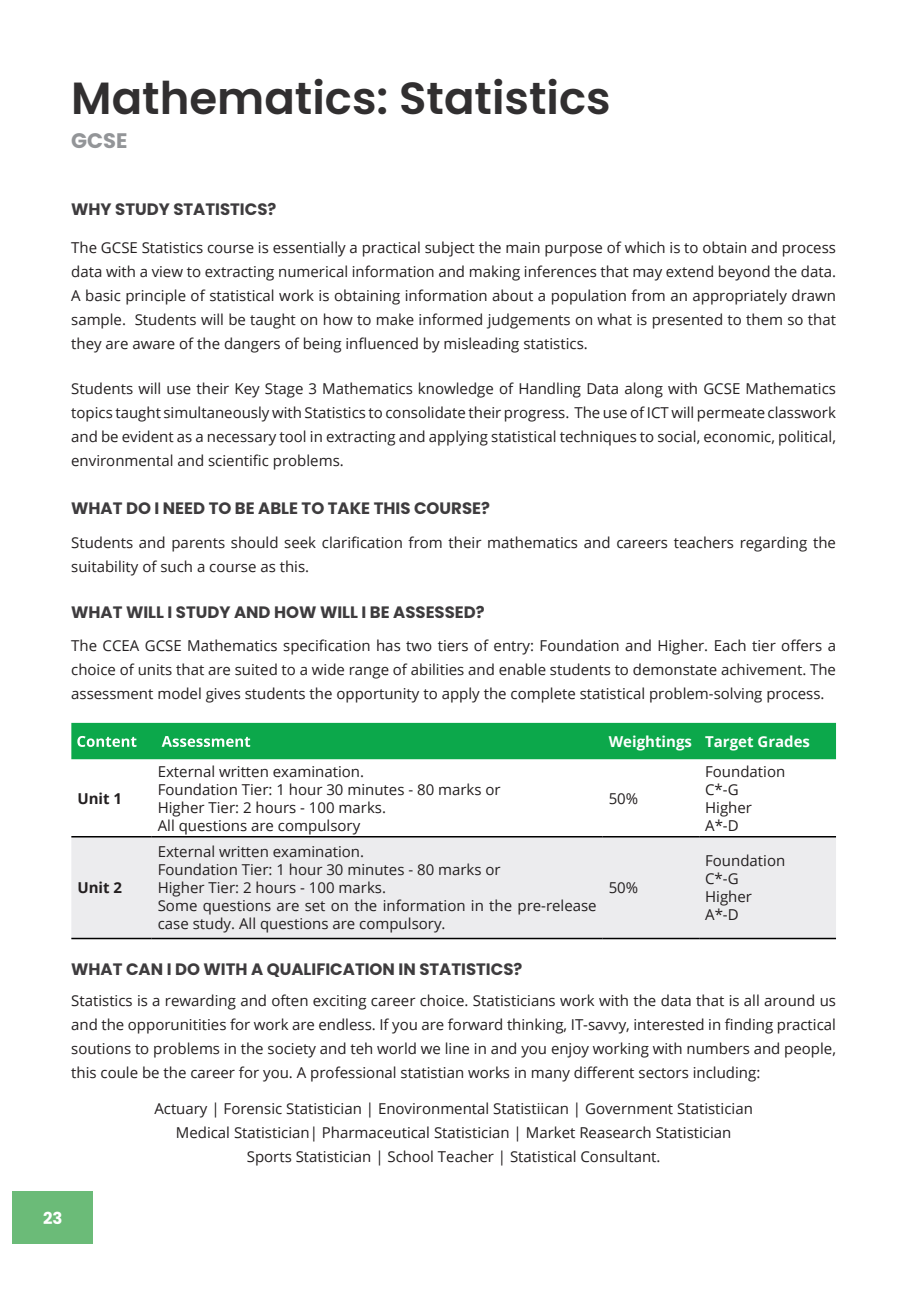
<style>
.page{position:relative;width:919px;height:1289px;background:#fff}
.page>*{position:absolute;margin:0;border:0;box-sizing:border-box;transform-origin:0 0}
.t1{font:600 45px "Poppins";color:#312f30}
.t2{font:700 21px "Poppins";color:#939598}
.t3{font:700 16.5px "Poppins";color:#3e3c3e}
.t4{font:700 16.5px "Poppins";color:#fff}
.t5{font:15px/24px "Open Sans";color:#231f20}
.t6{font:700 15px "Open Sans";color:#fff}
.t7{font:700 15px "Open Sans";color:#231f20}
</style>
<div class="page">
<div style="left:13px;top:1191px;width:80px;height:52px;background:#6bbb78"></div>
<div style="left:71px;top:837px;width:765px;height:100px;background:#ececee"></div>
<hr style="left:71px;top:836px;width:81px;height:1px;background:#000">
<hr style="left:152px;top:836px;width:450px;height:1px;background:#000">
<hr style="left:602px;top:836px;width:97px;height:1px;background:#000">
<hr style="left:699px;top:836px;width:137px;height:1px;background:#000">
<hr style="left:71px;top:937px;width:81px;height:2px;background:#000">
<hr style="left:152px;top:937px;width:450px;height:2px;background:#000">
<hr style="left:602px;top:937px;width:97px;height:2px;background:#000">
<hr style="left:699px;top:937px;width:137px;height:2px;background:#000">
<div style="left:71px;top:723px;width:765px;height:36px;background:#0ca84b"></div>
<h1 class="t1" style="left:71px;top:72px;width:541px">Mathematics: Statistics</h1>
<h2 class="t2" style="left:71px;top:128px;width:58px">GCSE</h2>
<p class="t3" style="left:71px;top:200px;width:144px">WHY STUDY STATISTICS</p>
<p class="t3" style="left:267px;top:200px;width:10px">?</p>
<p class="t5" style="left:71px;top:235px;width:766px;text-align:justify">The GCSE Statistics course is essentially a practical subject the main purpose of which is to obtain and process data with a view to extracting numerical information and making inferences that may extend beyond the data.<br>A basic principle of statistical work is obtaining information about a population from an appropriately drawn sample. Students will be taught on how to make informed judgements on what is presented to them so that they are aware of the dangers of being influenced by misleading statistics.</p>
<p class="t5" style="left:71px;top:376px;width:766px;text-align:justify">Students will use their Key Stage 3 Mathematics knowledge of Handling Data along with GCSE Mathematics topics taught simultaneously with Statistics to consolidate their progress. The use of ICT will permeate classwork and be evident as a necessary tool in extracting and applying statistical techniques to social, economic, political, environmental and scientific problems.</p>
<p class="t3" style="left:71px;top:499px;width:103px">WHAT DO I NEE</p>
<p class="t3" style="left:193px;top:499px;width:298px">D TO BE ABLE TO TAKE THIS COURSE?</p>
<p class="t5" style="left:71px;top:530px;width:766px">Students and parents should seek clarification from their mathematics and careers teachers regarding the suitability of such a course as this.</p>
<p class="t3" style="left:71px;top:602px;width:345px">WHAT WI LL I STUDY AND HOW WI LL I BE ASSESSE</p>
<p class="t3" style="left:464px;top:602px;width:22px">D?</p>
<p class="t5" style="left:71px;top:633px;width:766px;text-align:justify">The CCEA GCSE Mathematics specification has two tiers of entry: Foundation and Higher. Each tier offers a choice of units that are suited to a wide range of abilities and enable students to demonstate achivement. The assessment model gives students the opportunity to apply the complete statistical problem-solving process.</p>
<p class="t7" style="left:77px;top:787px;width:46px">Unit 1</p>
<p class="t7" style="left:77px;top:877px;width:46px">Unit 2</p>
<p class="t5" style="left:158px;top:762px;width:344px;line-height:18px">External written examination.<br>Foundation Tier: 1 hour 30 minutes - 80 marks or Higher Tier: 2 hours - 100 marks.<br>All questions are compulsory</p>
<p class="t5" style="left:158px;top:842px;width:440px;line-height:18px">External written examination.<br>Foundation Tier: 1 hour 30 minutes - 80 marks or<br>Higher Tier: 2 hours - 100 marks.<br>Some questions are set on the information in the pre-release case study. All questions are compulsory.</p>
<p class="t6" style="left:608px;top:730px;width:203px">Weightings Target Grades</p>
<p class="t5" style="left:608px;top:786px;width:31px">50%</p>
<p class="t5" style="left:608px;top:875px;width:31px">50%</p>
<p class="t5" style="left:705px;top:762px;width:82px;line-height:18px">Foundation<br>C*-G<br>Higher<br>A*-D</p>
<p class="t5" style="left:705px;top:851px;width:82px;line-height:18px">Foundation<br>C*-G<br>Higher<br>A*-D</p>
<p class="t3" style="left:71px;top:959px;width:144px">WHAT CAN I DO WIT</p>
<p class="t3" style="left:235px;top:959px;width:131px">H A QUALIFICATION</p>
<p class="t3" style="left:398px;top:959px;width:63px">IN STATISTICS</p>
<p class="t3" style="left:513px;top:959px;width:10px">?</p>
<p class="t5" style="left:71px;top:987px;width:766px;text-align:justify">Statistics is a rewarding and often exciting career choice. Statisticians work with the data that is all around us and the opporunitities for work are endless. If you are forward thinking, IT-savvy, interested in finding practical soutions to problems in the society and teh world we line in and you enjoy working with numbers and people, this coule be the career for you. A professional statistian works in many different sectors including:</p>
<p class="t5" style="left:154px;top:1095px;width:600px;text-align:center">Actuary | Forensic Statistician | Enovironmental Statistiican | Government Statistician<br>Medical Statistician| Pharmaceutical Statistician | Market Reasearch Statistician<br>Sports Statistician | School Teacher | Statistical Consultant.</p>
<p class="t4" style="left:43px;top:1208px;width:21px">23</p>
</div>
